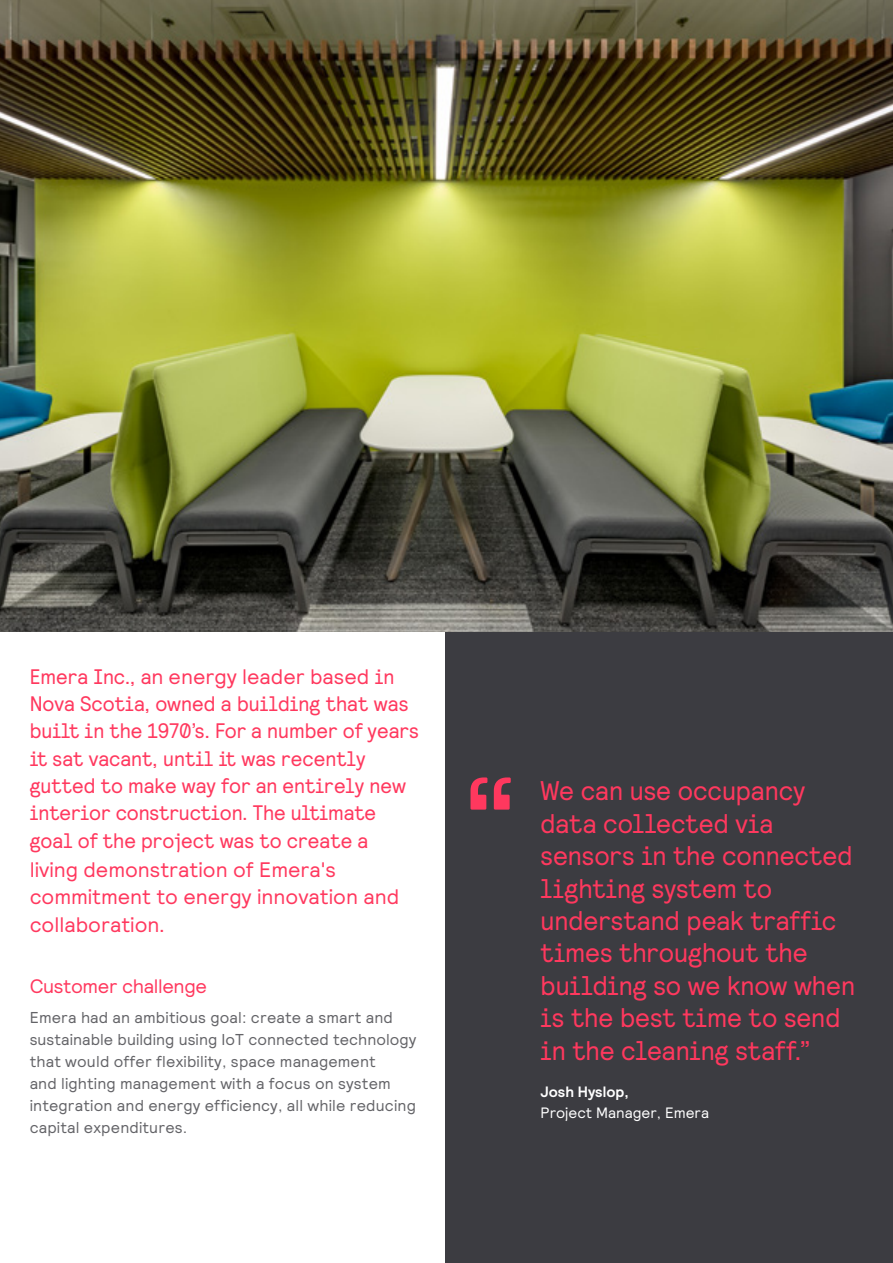
<style>
.page{position:relative;width:893px;height:1263px;background:#fff}
.page>*{position:absolute;margin:0;border:0;box-sizing:border-box;transform-origin:0 0}
.t1{font:155.25px "Signify Relative";color:#ff385e}
.t2{font:27px/32.4px "Signify Relative Faux";letter-spacing:-.005em;color:#ff385e}
.t3{font:21px/27.3px "Signify Relative Faux";color:#ff385e}
.t4{font:21px/27.3px "Relative";color:#ff385e}
.t5{font:19.5px "Signify Relative";letter-spacing:-.02em;color:#ff385e}
.t6{font:15.75px/22px "Signify Relative";letter-spacing:.01em;color:#636367}
.t7{font:15px "Signify Relative";color:#fff}
.t8{font:700 15px "Signify Relative";color:#fff}
.s1{font-family:"Signify Relative Faux"}
</style>
<div class="page">
<div style="left:446px;top:631px;width:447px;height:632px;background:#3c3c41"></div>
<img style="left:0;top:0;width:893px;height:631px">
<h3 class="t4" style="left:30px;top:662px;width:366px"><span class="s1">Emera Inc., a</span>n energy leader based <span class="s1">in</span></h3>
<h3 class="t3" style="left:30px;top:689px;width:391px">Nova Scotia, owned a building that was built in the 1970’s. For a number of years it sat vacant, until it was recently gutted to make way for an entirely new interior construction. The ultimate goal of the project was to create a</h3>
<h3 class="t4" style="left:30px;top:855px;width:371px">living demonstration of Emera's commitment to energy innovation and collaboration<span class="s1">.</span></h3>
<p class="t5" style="left:30px;top:973px;width:179px">Customer challenge</p>
<p class="t6" style="left:30px;top:1006px;width:388px">Emera had an ambitious goal: create a smart and sustainable building using IoT connected technology that would offer flexibility, space management<br>and lighting management with a focus on system integration and energy efficiency, all while reducing capital expenditures.</p>
<h1 class="t1" style="left:459px;top:731px;width:65px">“</h1>
<h2 class="t2" style="left:541px;top:774px;width:316px">We can use occupancy data collected via sensors in the connected lighting system to understand peak traffic times throughout the building so we know when is the best time to send in the cleaning staff.”</h2>
<p class="t8" style="left:541px;top:1082px;width:90px">Josh Hyslop,</p>
<p class="t7" style="left:541px;top:1103px;width:170px">Project Manager, Emera</p>
</div>
